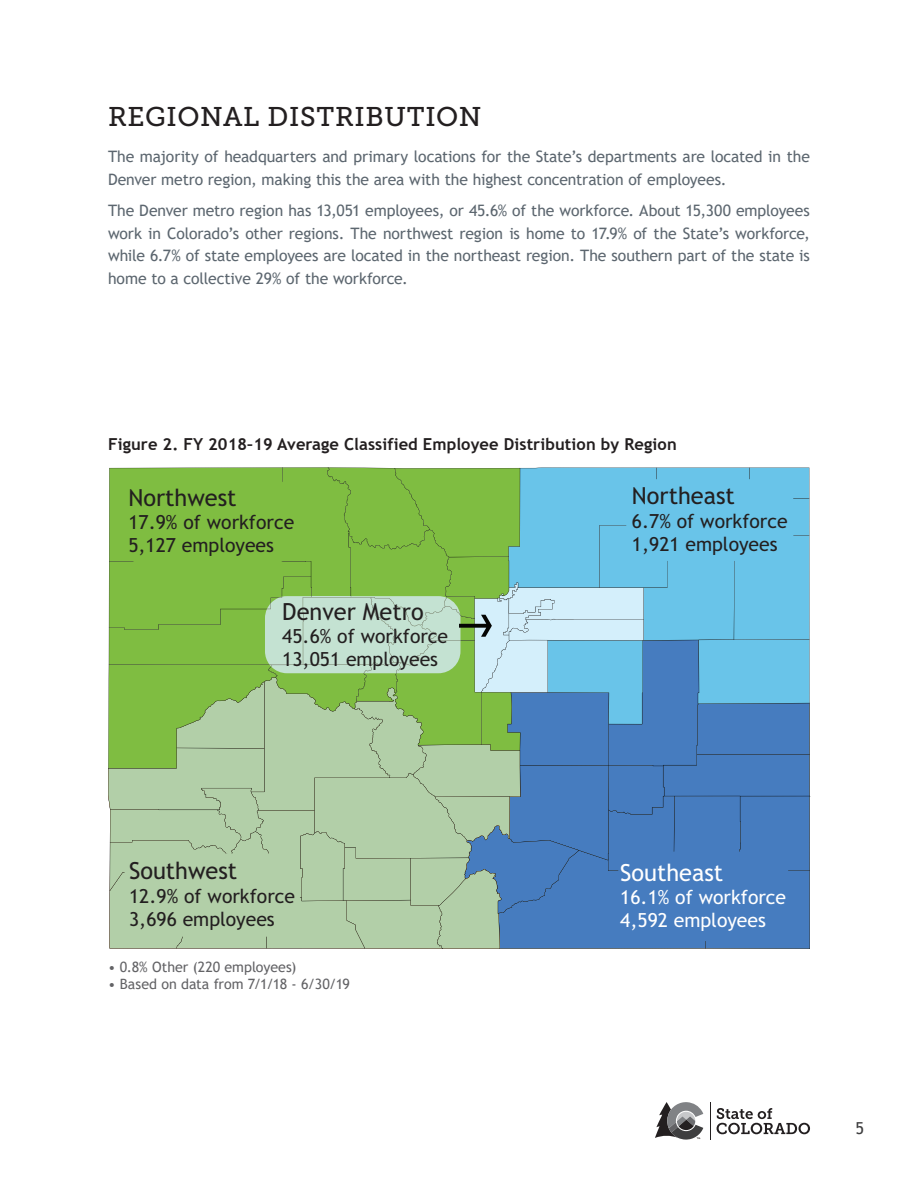
<style>
.page{position:relative;width:918px;height:1188px;background:#fff}
.page>*{position:absolute;margin:0;border:0;box-sizing:border-box;transform-origin:0 0}
.Header_1{font:27px "Museo Slab 500";letter-spacing:.025em;color:#231f20}
.t1{font:23.55px "Trebuchet MS";color:#231f20}
.t2{font:23.55px "Trebuchet MS";color:#fff}
.t3{font:19.35px/23.2px "Trebuchet MS";color:#231f20}
.t4{font:19.35px/23.2px "Trebuchet MS";color:#fff}
.Subheader_2_for_tabl{font:700 16.5px "Trebuchet MS";letter-spacing:.005em;color:#231f20}
.t5{font:16.5px "Trebuchet MS";color:#3e3e3f}
.body_-_justified{font:15.75px/22.5px "Trebuchet MS";letter-spacing:-.01em;color:#5c666f}
.citation_or_caption{font:14.25px "Trebuchet MS";color:#636366}
</style>
<div class="page">
<hr style="left:710px;top:1102px;width:1px;height:38px;background:#231f20">
<svg style="left:717px;top:1108px;width:93px;height:26px"></svg>
<svg style="left:655px;top:1102px;width:48px;height:38px"></svg>
<svg style="left:108px;top:467px;width:702px;height:482px;background:#80b5a1"></svg>
<h1 class="Header_1" style="left:108px;top:102px;width:375px">REGIONAL DISTRIBUTION</h1>
<p class="body_-_justified" style="left:108px;top:145px;width:703px">The majority of headquarters and primary locations for the State’s departments are located in the<br>Denver metro region, making this the area with the highest concentration of employees.</p>
<p class="body_-_justified" style="left:108px;top:199px;width:704px;text-align:justify">The Denver metro region has 13,051 employees, or 45.6% of the workforce. About 15,300 employees work in Colorado’s other regions. The northwest region is home to 17.9% of the State’s workforce, while 6.7% of state employees are located in the northeast region. The southern part of the state is home to a collective 29% of the workforce.</p>
<h2 class="Subheader_2_for_tabl" style="left:108px;top:434px;width:570px">Figure 2. FY 2018–19 Average Classified Employee Distribution by Region</h2>
<p class="t1" style="left:128px;top:483px;width:110px">Northwest</p>
<p class="t3" style="left:128px;top:510px;width:167px">17.9% of workforce<br>5,127 employees</p>
<p class="t1" style="left:282px;top:597px;width:143px">Denver Metro</p>
<p class="t3" style="left:282px;top:625px;width:167px">45.6% of workforce<br>13,051 employees</p>
<p class="t1" style="left:632px;top:481px;width:105px">Northeast</p>
<p class="t3" style="left:632px;top:509px;width:157px">6.7% of workforce<br>1,921 employees</p>
<p class="t1" style="left:129px;top:856px;width:110px">Southwest</p>
<p class="t3" style="left:129px;top:884px;width:167px">12.9% of workforce<br>3,696 employees</p>
<p class="citation_or_caption" style="left:108px;top:958px;width:190px">• 0.8% Other (220 employees)</p>
<p class="citation_or_caption" style="left:108px;top:974px;width:243px">• Based on data from 7/1/18 - 6/30/19</p>
<p class="t2" style="left:620px;top:857px;width:104px">Southeast</p>
<p class="t4" style="left:620px;top:885px;width:167px">16.1% of workforce<br>4,592 employees</p>
<p class="t5" style="left:855px;top:1118px;width:10px">5</p>
</div>
